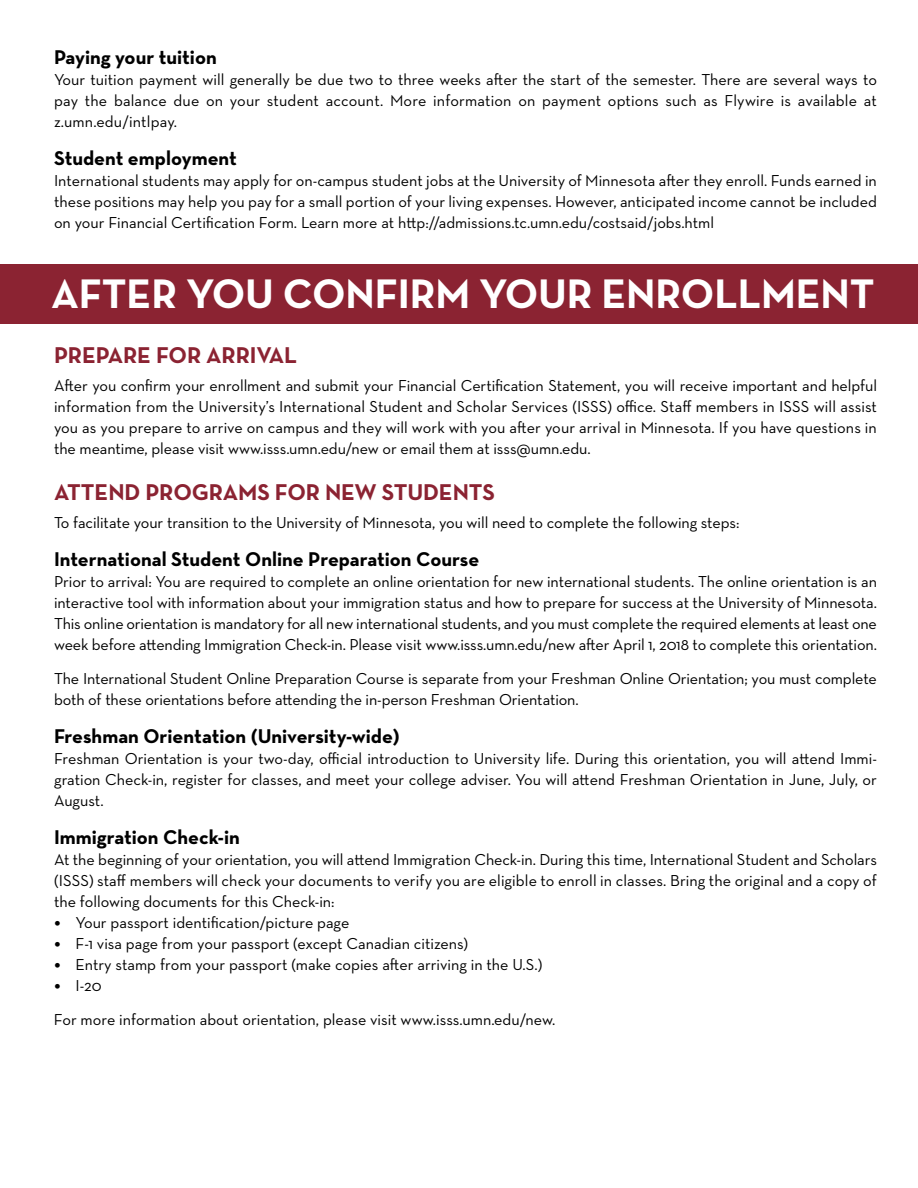
<style>
.page{position:relative;width:918px;height:1188px;background:#fff}
.page>*{position:absolute;margin:0;border:0;box-sizing:border-box;transform-origin:0 0}
.t1{font:700 42px "Neutraface Text";letter-spacing:-.005em;color:#fff}
.t2{font:700 23.25px "Neutraface Text";letter-spacing:-.005em;color:#8b2332}
.t3{font:700 20.25px "Neutraface Text";color:#000}
.t4{font:16.2px/21px "Neutraface Text";letter-spacing:-.005em;color:#000;text-align:justify}
.s1{font-family:"Helvetica";font-weight:900;font-stretch:extra-condensed;font-size:13.5px}
</style>
<div class="page">
<div style="left:0;top:265px;width:918px;height:59px;background:#8b2332"></div>
<p class="t3" style="left:54px;top:44px;width:164px">Paying your tuition</p>
<p class="t4" style="left:54px;top:68px;width:825px">Your tuition payment will generally be due two to three weeks after the start of the semester. There are several ways to pay the balance due on your student account. More information on payment options such as Flywire is available at z.umn.edu/intlpay.</p>
<p class="t3" style="left:54px;top:145px;width:184px">Student employment</p>
<p class="t4" style="left:54px;top:169px;width:825px">International students may apply for on-campus student jobs at the University of Minnesota after they enroll. Funds earned in these positions may help you pay for a small portion of your living expenses. However, anticipated income cannot be included on your Financial Certification Form. Learn more at http://admissions.tc.umn.edu/costsaid/jobs.html</p>
<h1 class="t1" style="left:51px;top:266px;width:825px">AFTER YOU CONFIRM YOUR ENROLLMENT</h1>
<h2 class="t2" style="left:54px;top:340px;width:245px">PREPARE FOR ARRIVAL</h2>
<p class="t4" style="left:54px;top:375px;width:825px">After you confirm your enrollment and submit your Financial Certification Statement, you will receive important and helpful information from the University’s International Student and Scholar Services (ISSS) office. Staff members in ISSS will assist you as you prepare to arrive on campus and they will work with you after your arrival in Minnesota. If you have questions in the meantime, please visit www.isss.umn.edu/new or email them at isss@umn.edu.</p>
<h2 class="t2" style="left:54px;top:477px;width:442px">ATTEND PROGRAMS FOR NEW STUDENTS</h2>
<p class="t4" style="left:54px;top:512px;width:687px">To facilitate your transition to the University of Minnesota, you will need to complete the following steps:</p>
<p class="t3" style="left:54px;top:546px;width:427px">International Student Online Preparation Course</p>
<p class="t4" style="left:54px;top:571px;width:825px">Prior to arrival: You are required to complete an online orientation for new international students. The online orientation is an interactive tool with information about your immigration status and how to prepare for success at the University of Minnesota.<br>This online orientation is mandatory for all new international students, and you must complete the required elements at least one week before attending Immigration Check-in. Please visit www.isss.umn.edu/new after April 1, 2018 to complete this orientation.</p>
<p class="t4" style="left:54px;top:668px;width:824px">The International Student Online Preparation Course is separate from your Freshman Online Orientation; you must complete both of these orientations before attending the in-person Freshman Orientation.</p>
<p class="t3" style="left:54px;top:723px;width:347px">Freshman Orientation (University-wide)</p>
<p class="t4" style="left:54px;top:748px;width:825px">Freshman Orientation is your two-day, official introduction to University life. During this orientation, you will attend Immi&shy;gration Check-in, register for classes, and meet your college adviser. You will attend Freshman Orientation in June, July, or August.</p>
<p class="t3" style="left:54px;top:824px;width:187px">Immigration Check-in</p>
<p class="t4" style="left:54px;top:849px;width:824px">At the beginning of your orientation, you will attend Immigration Check-in. During this time, International Student and Scholars (ISSS) staff members will check your documents to verify you are eligible to enroll in classes. Bring the original and a copy of the following documents for this Check-in:</p>
<p class="t4" style="left:54px;top:912px;width:297px"><span class="s1">•</span> Your passport identification/picture page</p>
<p class="t4" style="left:54px;top:933px;width:416px"><span class="s1">•</span> F-1 visa page from your passport (except Canadian citizens)</p>
<p class="t4" style="left:54px;top:954px;width:490px"><span class="s1">•</span> Entry stamp from your passport (make copies after arriving in the U.S.)</p>
<p class="t4" style="left:54px;top:968px;width:503px;line-height:34.5px"><span class="s1">•</span> I-20<br>For more information about orientation, please visit www.isss.umn.edu/new.</p>
</div>
